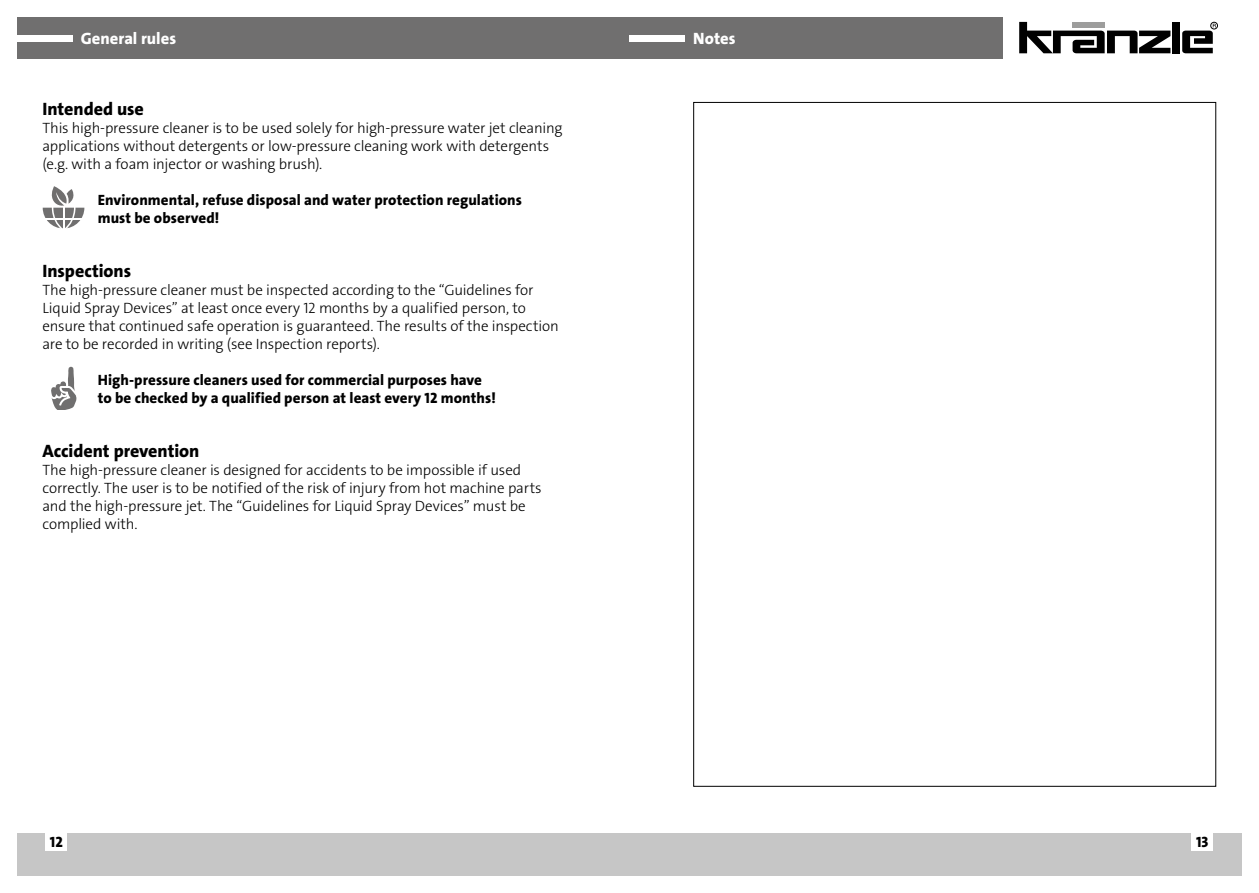
<style>
.page{position:relative;width:1259px;height:893px;background:#fff}
.page>*{position:absolute;margin:0;border:0;box-sizing:border-box;transform-origin:0 0}
.t1{font:18px "The Sans LP8 Ex Bld";letter-spacing:-.005em;color:#000}
.t2{font:16.5px "The Sans LP8 Ex Bld";color:#fff}
.t3{font:15px/18px "The Sans LP3 Lig";letter-spacing:-.01em;color:#000}
.t4{font:15px/18px "The Sans LP8 Ex Bld";letter-spacing:.005em;color:#000}
</style>
<div class="page">
<div style="left:629px;top:833px;width:613px;height:43px;background:#c6c6c6"></div>
<div style="left:17px;top:833px;width:612px;height:43px;background:#c6c6c6"></div>
<div style="left:1191px;top:833px;width:22px;height:18px;background:#fff"></div>
<div style="left:46px;top:833px;width:21px;height:18px;background:#fff"></div>
<div style="left:17px;top:17px;width:985px;height:41px;background:#706f6f"></div>
<div style="left:17px;top:35px;width:55px;height:6px;background:#fff"></div>
<div style="left:629px;top:35px;width:56px;height:6px;background:#fff"></div>
<svg style="left:1019px;top:22px;width:151px;height:31px"></svg>
<div style="left:1172px;top:22px;width:7px;height:31px;background:#000"></div>
<div style="left:1210px;top:22px;width:7px;height:7px;border:1px solid #000;border-radius:50%"></div>
<svg style="left:1182px;top:24px;width:34px;height:29px"></svg>
<svg style="left:693px;top:102px;width:523px;height:685px"></svg>
<svg style="left:51px;top:367px;width:26px;height:42px"></svg>
<svg style="left:43px;top:186px;width:41px;height:43px"></svg>
<p class="t2" style="left:81px;top:28px;width:97px">General rules</p>
<p class="t2" style="left:693px;top:28px;width:44px">Notes</p>
<p class="t1" style="left:43px;top:98px;width:103px">Intended use</p>
<p class="t3" style="left:43px;top:119px;width:521px">This high-pressure cleaner is to be used solely for high-pressure water jet cleaning applications without detergents or low-pressure cleaning work with detergents (e.g. with a foam injector or washing brush).</p>
<p class="t4" style="left:98px;top:191px;width:426px">Environmental, refuse disposal and water protection regulations must be observed!</p>
<p class="t1" style="left:43px;top:260px;width:90px">Inspections</p>
<p class="t3" style="left:43px;top:281px;width:518px">The high-pressure cleaner must be inspected according to the “Guidelines for Liquid Spray Devices” at least once every 12 months by a qualified person, to ensure that continued safe operation is guaranteed. The results of the inspection are to be recorded in writing (see Inspection reports).</p>
<p class="t4" style="left:98px;top:371px;width:399px">High-pressure cleaners used for commercial purposes have to be checked by a qualified person at least every 12 months!</p>
<p class="t1" style="left:43px;top:440px;width:158px">Accident prevention</p>
<p class="t3" style="left:43px;top:461px;width:501px">The high-pressure cleaner is designed for accidents to be impossible if used correctly. The user is to be notified of the risk of injury from hot machine parts and the high-pressure jet. The “Guidelines for Liquid Spray Devices” must be complied with.</p>
<p class="t4" style="left:50px;top:833px;width:14px">12</p>
<p class="t4" style="left:1196px;top:833px;width:14px">13</p>
</div>
